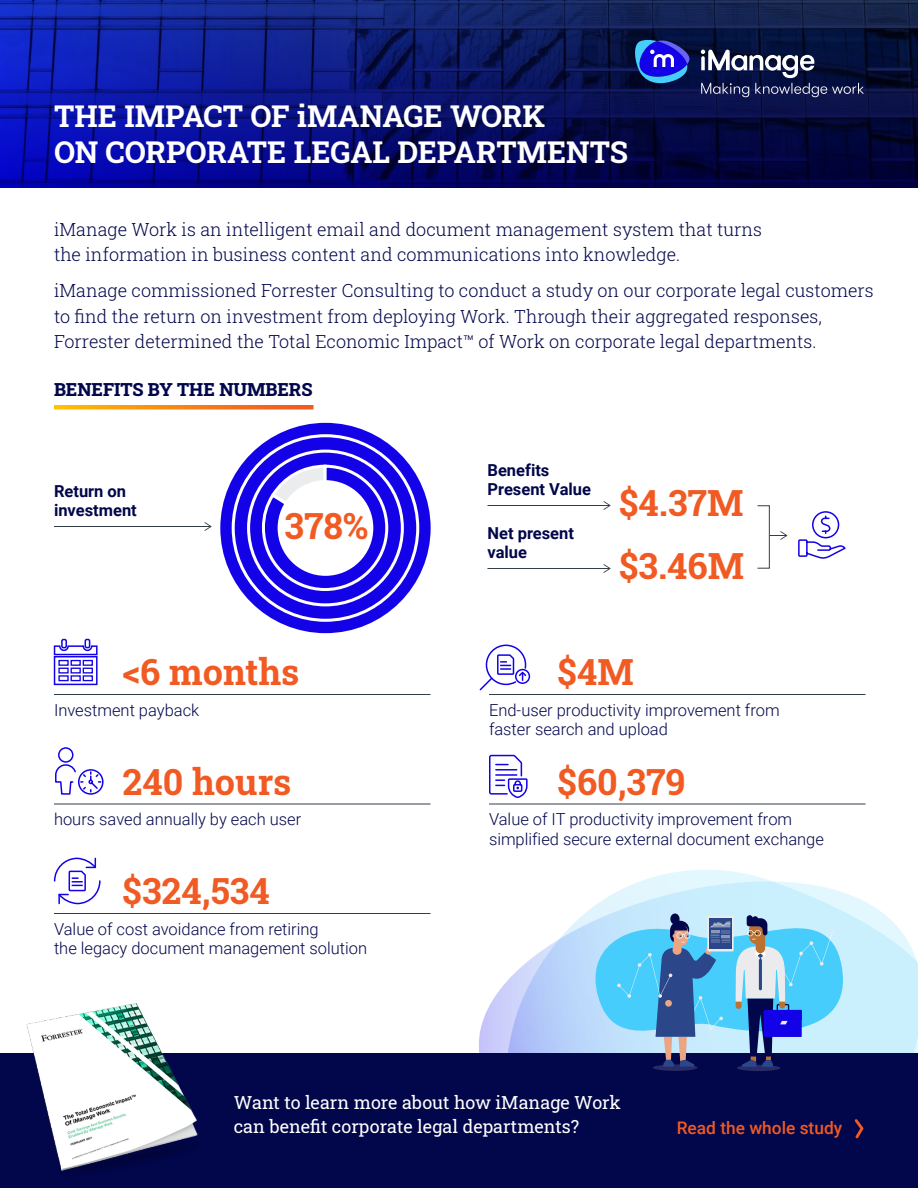
<style>
.page{position:relative;width:918px;height:1188px;background:#fff}
.page>*{position:absolute;margin:0;border:0;box-sizing:border-box;transform-origin:0 0}
.t1{font:700 36px "Roboto Slab";color:#f15a22}
.t2{font:700 30px/36px "Roboto Slab";color:#fff}
.t3{font:300 18px/25.5px "Roboto Slab";color:#02064a}
.t4{font:18px/24px "Roboto Slab";color:#fff}
.t5{font:800 18px "Roboto Slab";color:#02064a}
.t6{font:500 17.25px "Roboto";color:#f15a22}
.t7{font:300 16.5px/19.5px "Roboto";color:#02064a}
.t8{font:700 16.5px/19.5px "Roboto";color:#02064a}
</style>
<div class="page">
<svg style="left:642px;top:870px;width:128px;height:11px"></svg>
<svg style="left:479px;top:881px;width:439px;height:172px"></svg>
<svg style="left:582px;top:892px;width:274px;height:161px;background:#bbe7fc"></svg>
<svg style="left:0;top:0;width:918px;height:188px;background:#09136f"></svg>
<div style="left:0;top:1053px;width:918px;height:135px;background:#02064a"></div>
<img style="left:26px;top:1003px;width:172px;height:169px">
<svg style="left:630px;top:39px;width:62px;height:46px;background:#283cad"></svg>
<svg style="left:701px;top:50px;width:163px;height:47px;background:#353e63"></svg>
<div style="left:737px;top:1065px;width:43px;height:6px;background:#282b65;border-radius:50%"></div>
<div style="left:653px;top:1064px;width:45px;height:7px;background:#282b65;border-radius:50%"></div>
<svg style="left:617px;top:914px;width:217px;height:153px;background:#68a4d0"></svg>
<svg style="left:855px;top:1119px;width:9px;height:19px"></svg>
<svg style="left:218px;top:421px;width:215px;height:214px;fill:#1302e7"></svg>
<svg style="left:233px;top:436px;width:185px;height:184px;background:#3b2deb"></svg>
<svg style="left:249px;top:451px;width:153px;height:154px;background:#2e1fe9"></svg>
<div style="left:247px;top:450px;width:157px;height:156px;border:3px solid #fff;border-radius:50%"></div>
<svg style="left:260px;top:463px;width:130px;height:130px"></svg>
<div style="left:281px;top:483px;width:89px;height:90px;background:#fff;border-radius:50%"></div>
<div style="left:278px;top:480px;width:95px;height:96px;border:6px solid #fff;border-radius:50%"></div>
<hr style="left:54px;top:526px;width:156px;height:1px;background:#323e48">
<svg style="left:204px;top:522px;width:7px;height:9px"></svg>
<hr style="left:54px;top:694px;width:376px;height:1px;background:#323e48">
<hr style="left:488px;top:505px;width:121px;height:1px;background:#323e48">
<svg style="left:603px;top:501px;width:7px;height:9px"></svg>
<hr style="left:488px;top:568px;width:121px;height:1px;background:#323e48">
<svg style="left:603px;top:564px;width:7px;height:9px"></svg>
<svg style="left:798px;top:511px;width:48px;height:48px"></svg>
<div style="left:757px;top:505px;width:13px;height:64px;border:1px solid #323e48"></div>
<svg style="left:770px;top:531px;width:17px;height:9px"></svg>
<svg style="left:53px;top:645px;width:45px;height:11px"></svg>
<div style="left:61px;top:639px;width:6px;height:9px;border:2px solid #1302e7"></div>
<div style="left:85px;top:639px;width:5px;height:9px;border:2px solid #1302e7"></div>
<div style="left:54px;top:656px;width:44px;height:29px;border:2px solid #1302e7"></div>
<div style="left:58px;top:675px;width:11px;height:6px;border:1px solid #1302e7"></div>
<div style="left:58px;top:668px;width:11px;height:6px;border:1px solid #1302e7"></div>
<div style="left:58px;top:660px;width:11px;height:6px;border:1px solid #1302e7"></div>
<div style="left:71px;top:675px;width:10px;height:6px;border:1px solid #1302e7"></div>
<div style="left:71px;top:668px;width:10px;height:6px;border:1px solid #1302e7"></div>
<div style="left:71px;top:660px;width:10px;height:6px;border:1px solid #1302e7"></div>
<div style="left:83px;top:675px;width:10px;height:6px;border:1px solid #1302e7"></div>
<div style="left:83px;top:668px;width:10px;height:6px;border:1px solid #1302e7"></div>
<div style="left:83px;top:660px;width:10px;height:6px;border:1px solid #1302e7"></div>
<hr style="left:54px;top:804px;width:376px;height:1px;background:#323e48">
<svg style="left:479px;top:644px;width:49px;height:47px"></svg>
<div style="left:515px;top:669px;width:15px;height:15px;border:2px solid #1302e7;border-radius:50%"></div>
<svg style="left:55px;top:747px;width:49px;height:48px"></svg>
<hr style="left:489px;top:694px;width:377px;height:1px;background:#323e48">
<hr style="left:489px;top:804px;width:377px;height:1px;background:#323e48">
<hr style="left:54px;top:913px;width:376px;height:1px;background:#323e48">
<svg style="left:489px;top:754px;width:39px;height:44px"></svg>
<svg style="left:53px;top:857px;width:48px;height:48px"></svg>
<svg style="left:54px;top:405px;width:260px;height:5px"></svg>
<h2 class="t2" style="left:54px;top:97px;width:576px">THE IMPACT OF iMANAGE WORK<br>ON CORPORATE LEGAL DEPARTMENTS</h2>
<p class="t3" style="left:54px;top:216px;width:710px">iManage Work is an intelligent email and document management system that turns the information in business content and communications into knowledge.</p>
<p class="t3" style="left:54px;top:277px;width:821px">iManage commissioned Forrester Consulting to conduct a study on our corporate legal customers to find the return on investment from deploying Work. Through their aggregated responses,<br>Forrester determined the Total Economic Impact™ of Work on corporate legal departments.</p>
<p class="t5" style="left:54px;top:377px;width:260px">BENEFITS BY THE NUMBERS</p>
<p class="t8" style="left:54px;top:481px;width:84px">Return on investment</p>
<h1 class="t1" style="left:284px;top:502px;width:85px">378%</h1>
<h1 class="t1" style="left:123px;top:648px;width:178px">&lt;6 months</h1>
<p class="t7" style="left:54px;top:700px;width:147px">Investment payback</p>
<h1 class="t1" style="left:123px;top:757px;width:170px">240 hours</h1>
<p class="t7" style="left:54px;top:809px;width:249px">hours saved annually by each user</p>
<h1 class="t1" style="left:123px;top:867px;width:149px">$324,534</h1>
<p class="t7" style="left:54px;top:919px;width:315px">Value of cost avoidance from retiring<br>the legacy document management solution</p>
<p class="t8" style="left:488px;top:460px;width:105px">Benefits<br>Present Value</p>
<p class="t8" style="left:488px;top:523px;width:88px">Net present value</p>
<h1 class="t1" style="left:619px;top:478px;width:126px">$4.37M</h1>
<h1 class="t1" style="left:619px;top:541px;width:126px">$3.46M</h1>
<h1 class="t1" style="left:558px;top:648px;width:78px">$4M</h1>
<p class="t7" style="left:489px;top:700px;width:292px">End-user productivity improvement from faster search and upload</p>
<h1 class="t1" style="left:558px;top:757px;width:130px">$60,379</h1>
<p class="t7" style="left:489px;top:809px;width:336px">Value of IT productivity improvement from simplified secure external document exchange</p>
<p class="t4" style="left:234px;top:1090px;width:389px">Want to learn more about how iManage Work can benefit corporate legal departments?</p>
<p class="t6" style="left:677px;top:1116px;width:167px">Read the whole study</p>
</div>
